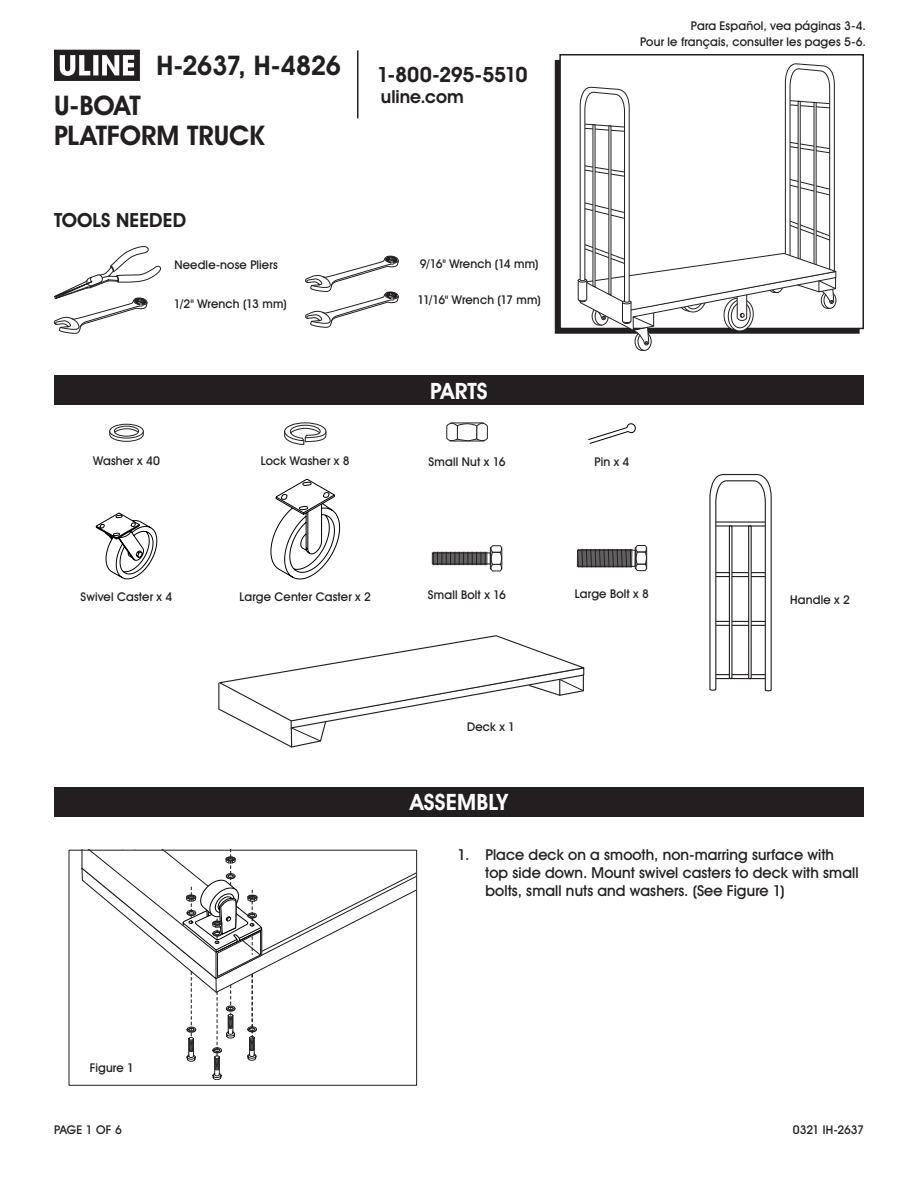
<style>
.page{position:relative;width:918px;height:1188px;background:#fff}
.page>*{position:absolute;margin:0;border:0;box-sizing:border-box;transform-origin:0 0}
.t1{font:700 27px/30px "Uline Two Knine";letter-spacing:-.01em;color:#231f20}
.t2{font:700 27px "Uline Two Knine";letter-spacing:-.03em;color:#231f20}
.t3{font:700 22.5px "Uline Two Knine";letter-spacing:.005em;color:#fff}
.t4{font:700 21px "Uline Two Knine";letter-spacing:-.02em;color:#231f20}
.t5{font:700 19.5px "Uline Two Knine";letter-spacing:.005em;color:#231f20}
.t6{font:700 18px "Uline Two Knine";color:#231f20}
.t7{font:15px/18px "Uline Two Knine";letter-spacing:.005em;color:#231f20}
.t8{font:12px/16.8px "Uline Two Knine";letter-spacing:.015em;color:#231f20;text-align:right}
.t9{font:12px "Uline Two Knine";letter-spacing:-.015em;color:#231f20}
</style>
<div class="page">
<hr style="left:357px;top:50px;width:1px;height:68px;background:#231f20">
<svg style="left:54px;top:50px;width:86px;height:31px"></svg>
<div style="left:559px;top:54px;width:305px;height:275px;border:2px solid #231f20"></div>
<svg style="left:578px;top:63px;width:258px;height:288px"></svg>
<svg style="left:305px;top:255px;width:94px;height:73px"></svg>
<svg style="left:53px;top:246px;width:109px;height:88px"></svg>
<div style="left:54px;top:375px;width:810px;height:30px;background:#231f20"></div>
<svg style="left:446px;top:423px;width:42px;height:18px"></svg>
<div style="left:432px;top:553px;width:59px;height:11px;border:1px solid #231f20"></div>
<svg style="left:433px;top:545px;width:69px;height:27px"></svg>
<div style="left:577px;top:550px;width:59px;height:17px;border:1px solid #231f20"></div>
<svg style="left:578px;top:545px;width:69px;height:26px"></svg>
<svg style="left:110px;top:424px;width:33px;height:14px"></svg>
<div style="left:109px;top:424px;width:35px;height:15px;border:1px solid #231f20;border-radius:50%"></div>
<div style="left:114px;top:426px;width:25px;height:11px;border:1px solid #231f20;border-radius:50%"></div>
<svg style="left:109px;top:428px;width:35px;height:14px"></svg>
<svg style="left:95px;top:512px;width:63px;height:68px"></svg>
<svg style="left:270px;top:478px;width:70px;height:102px"></svg>
<svg style="left:284px;top:422px;width:43px;height:23px"></svg>
<svg style="left:588px;top:423px;width:48px;height:21px"></svg>
<svg style="left:709px;top:474px;width:63px;height:218px"></svg>
<div style="left:729px;top:525px;width:3px;height:154px;border:1px solid #231f20"></div>
<div style="left:748px;top:525px;width:4px;height:154px;border:1px solid #231f20"></div>
<svg style="left:218px;top:635px;width:367px;height:113px"></svg>
<div style="left:54px;top:787px;width:810px;height:30px;background:#231f20"></div>
<svg style="left:81px;top:849px;width:335px;height:231px"></svg>
<div style="left:69px;top:850px;width:348px;height:236px;border:1px solid #231f20"></div>
<h1 class="t2" style="left:157px;top:49px;width:186px">H-2637, H-4826</h1>
<h1 class="t1" style="left:54px;top:90px;width:212px">U-BOAT<br>PLATFORM TRUCK</h1>
<h3 class="t5" style="left:54px;top:208px;width:134px">TOOLS NEEDED</h3>
<h3 class="t4" style="left:377px;top:62px;width:152px">1-800-295-5510</h3>
<h3 class="t6" style="left:381px;top:86px;width:84px">uline.com</h3>
<p class="t8" style="left:420px;top:255px;width:120px">9/16" Wrench (14 mm)</p>
<p class="t8" style="left:174px;top:257px;width:105px">Needle-nose Pliers</p>
<p class="t8" style="left:174px;top:295px;width:114px">1/2" Wrench (13 mm)</p>
<p class="t8" style="left:418px;top:292px;width:125px">11/16" Wrench (17 mm)</p>
<p class="t8" style="left:640px;top:17px;width:227px">Para Español, vea páginas 3-4.<br>Pour le français, consulter les pages 5-6.</p>
<h2 class="t3" style="left:430px;top:377px;width:59px">PARTS</h2>
<p class="t8" style="left:93px;top:452px;width:68px">Washer x 40</p>
<p class="t8" style="left:261px;top:453px;width:90px">Lock Washer x 8</p>
<p class="t8" style="left:594px;top:453px;width:37px">Pin x 4</p>
<p class="t8" style="left:429px;top:453px;width:78px">Small Nut x 16</p>
<p class="t8" style="left:81px;top:588px;width:93px">Swivel Caster x 4</p>
<p class="t8" style="left:428px;top:586px;width:80px">Small Bolt x 16</p>
<p class="t8" style="left:575px;top:585px;width:76px">Large Bolt x 8</p>
<p class="t8" style="left:240px;top:588px;width:133px">Large Center Caster x 2</p>
<p class="t8" style="left:790px;top:591px;width:61px">Handle x 2</p>
<p class="t8" style="left:467px;top:719px;width:50px">Deck x 1</p>
<h2 class="t3" style="left:410px;top:788px;width:99px">ASSEMBLY</h2>
<p class="t8" style="left:90px;top:1059px;width:46px">Figure 1</p>
<p class="t7" style="left:485px;top:845px;width:375px;text-indent:-28px">1. Place deck on a smooth, non-marring surface with top side down. Mount swivel casters to deck with small bolts, small nuts and washers. (See Figure 1)</p>
<p class="t8" style="left:54px;top:1121px;width:69px">PAGE 1 OF 6</p>
<p class="t9" style="left:793px;top:1122px;width:73px">0321 IH-2637</p>
</div>
